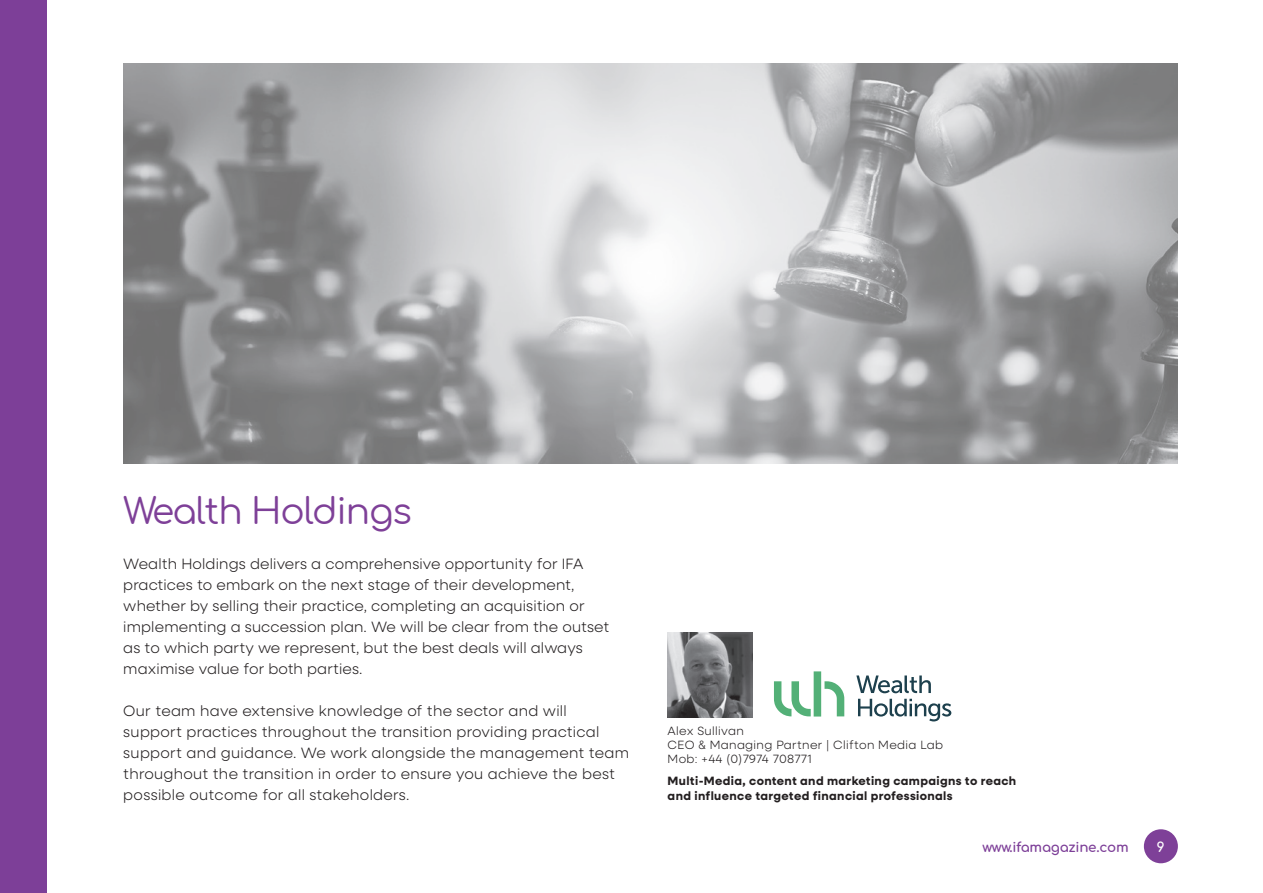
<style>
.page{position:relative;width:1263px;height:893px;background:#fff}
.page>*{position:absolute;margin:0;border:0;box-sizing:border-box;transform-origin:0 0}
.t1{font:36px "Comfortaa";letter-spacing:-.03em;color:#7e4098}
.t2{font:300 15px/21px "Neulis Sans";letter-spacing:.01em;color:#231f20}
.t3{font:700 13.5px "Comfortaa";letter-spacing:-.02em;color:#7d3f98}
.t4{font:700 13.5px "Comfortaa";color:#fff}
.t5{font:700 12.15px/14.5px "Neulis Sans";letter-spacing:.03em;color:#231f20}
.t6{font:300 12px/14.4px "Neulis Sans";letter-spacing:.03em;color:#231f20}
</style>
<div class="page">
<div style="left:1144px;top:829px;width:34px;height:34px;background:#7e4098;border-radius:50%"></div>
<div style="left:0;top:0;width:47px;height:893px;background:#7d3f98"></div>
<img style="left:123px;top:64px;width:1055px;height:399px">
<svg style="left:774px;top:671px;width:70px;height:45px"></svg>
<svg style="left:856px;top:675px;width:75px;height:18px"></svg>
<svg style="left:858px;top:699px;width:93px;height:22px"></svg>
<img style="left:668px;top:632px;width:85px;height:85px">
<h1 class="t1" style="left:123px;top:478px;width:290px">Wealth Holdings</h1>
<p class="t2" style="left:123px;top:552px;width:487px">Wealth Holdings delivers a comprehensive opportunity for IFA practices to embark on the next stage of their development, whether by selling their practice, completing an acquisition or implementing a succession plan. We will be clear from the outset as to which party we represent, but the best deals will always maximise value for both parties.</p>
<p class="t2" style="left:123px;top:699px;width:507px">Our team have extensive knowledge of the sector and will support practices throughout the transition providing practical support and guidance. We work alongside the management team throughout the transition in order to ensure you achieve the best possible outcome for all stakeholders.</p>
<p class="t6" style="left:668px;top:722px;width:277px">Alex Sullivan<br>CEO &amp; Managing Partner | Clifton Media Lab<br>Mob: +44 (0)7974 708771</p>
<p class="t5" style="left:668px;top:773px;width:350px">Multi-Media, content and marketing campaigns to reach and influence targeted financial professionals</p>
<p class="t3" style="left:982px;top:835px;width:148px">www.ifamagazine.com</p>
<p class="t4" style="left:1157px;top:835px;width:9px">9</p>
</div>
